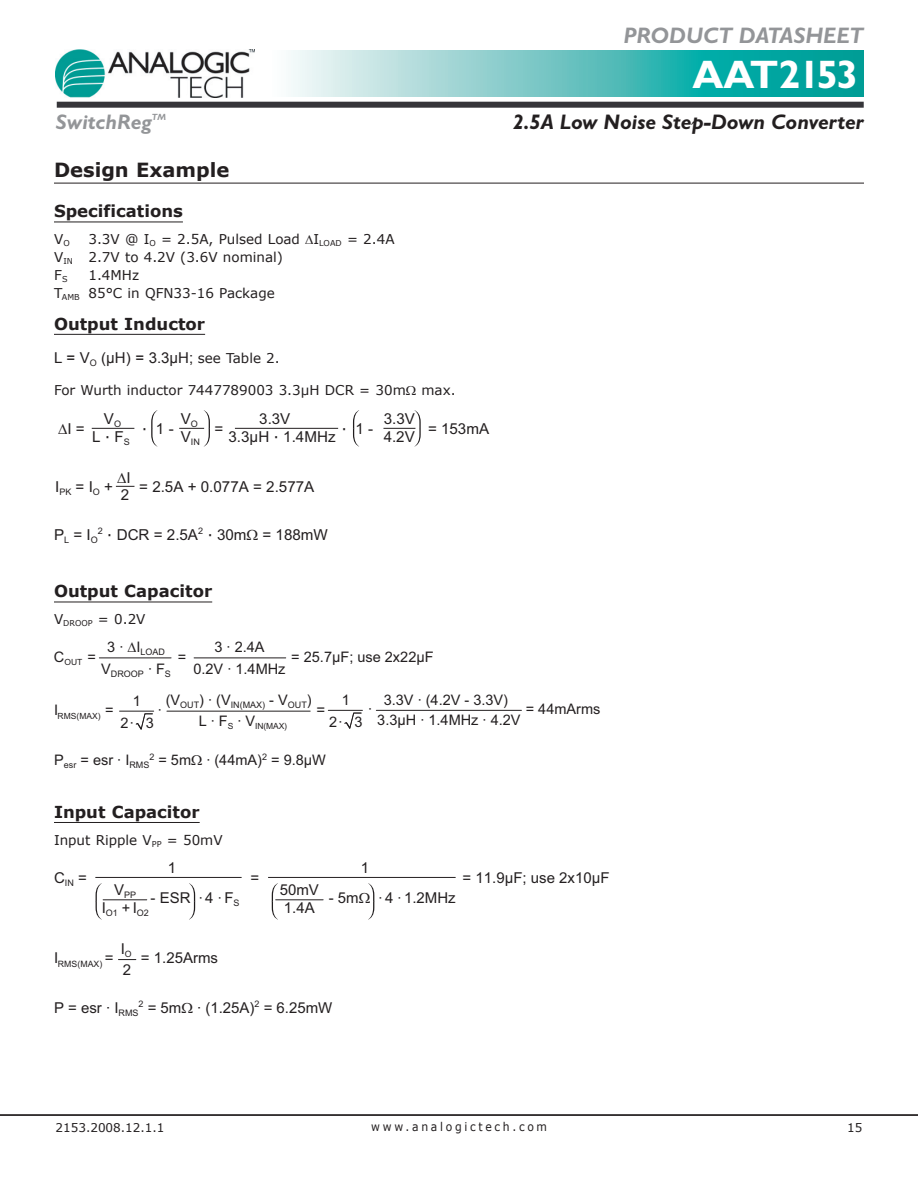
<style>
.page{position:relative;width:918px;height:1188px;background:#fff}
.page>*{position:absolute;margin:0;border:0;box-sizing:border-box;transform-origin:0 0}
.t1{font:700 39.9px "Gill Sans";letter-spacing:-.05em;color:#fff}
.t2{font:italic 700 22.5px "Gill Sans";color:#939598}
.t3{font:italic 700 21.15px "Gill Sans";color:#231f20}
.t4{font:italic 700 21.15px "Gill Sans";color:#939598}
.t5{font:700 19.5px "Verdana";color:#231f20}
.t6{font:700 16.5px "Verdana";color:#231f20}
.t7{font:15.15px "Arial";color:#231f20}
.t8{font:15px/18px "Arial";color:#231f20}
.t9{font:14.55px/22px "Arial";color:#231f20;text-align:center}
.t10{font:13.5px/18px "Verdana";color:#231f20}
.t11{font:12px "Verdana";letter-spacing:.25em;color:#231f20;scale:.9 1}
.t12{font:12px "Verdana";color:#231f20}
.t13{font:12px "Verdana";letter-spacing:.25em;color:#231f20}
.t14{font:9px/18px "Arial";color:#231f20;text-align:center}
.t15{font:italic 700 9px "Gill Sans";color:#939598}
.t16{font:8.7px "Arial";letter-spacing:.005em;color:#231f20}
.t17{font:8.55px "Arial";letter-spacing:.005em;color:#231f20}
.s1{font-family:"Verdana";font-size:13.5px}
.s2{font-size:15.15px}
.s3{font-family:"Verdana"}
.s4{font-size:14.55px}
</style>
<div class="page">
<svg style="left:291px;top:51px;width:573px;height:46px;background:#62c3c0"></svg>
<div style="left:57px;top:102px;width:807px;height:6px;background:#363539"></div>
<hr style="left:0;top:1115px;width:918px;height:1px;background:#231f20">
<hr style="left:54px;top:183px;width:810px;height:1px;background:#231f20">
<hr style="left:54px;top:222px;width:129px;height:1px;background:#231f20">
<hr style="left:54px;top:334px;width:151px;height:1px;background:#231f20">
<hr style="left:54px;top:602px;width:158px;height:1px;background:#231f20">
<hr style="left:54px;top:822px;width:146px;height:1px;background:#231f20">
<hr style="left:92px;top:428px;width:42px;height:1px;background:#231f20">
<hr style="left:235px;top:428px;width:103px;height:1px;background:#231f20">
<hr style="left:384px;top:428px;width:31px;height:1px;background:#231f20">
<svg style="left:116px;top:486px;width:18px;height:1px"></svg>
<svg style="left:353px;top:410px;width:6px;height:37px"></svg>
<svg style="left:414px;top:410px;width:7px;height:37px"></svg>
<svg style="left:151px;top:410px;width:6px;height:37px"></svg>
<svg style="left:180px;top:410px;width:30px;height:37px"></svg>
<svg style="left:136px;top:713px;width:17px;height:17px"></svg>
<hr style="left:120px;top:711px;width:34px;height:1px;background:#231f20">
<hr style="left:167px;top:711px;width:143px;height:1px;background:#231f20">
<svg style="left:345px;top:713px;width:16px;height:16px"></svg>
<hr style="left:376px;top:710px;width:145px;height:1px;background:#231f20">
<hr style="left:328px;top:710px;width:34px;height:1px;background:#231f20">
<hr style="left:99px;top:658px;width:72px;height:1px;background:#231f20">
<hr style="left:194px;top:658px;width:92px;height:1px;background:#231f20">
<hr style="left:95px;top:877px;width:147px;height:1px;background:#231f20">
<hr style="left:103px;top:899px;width:44px;height:1px;background:#231f20">
<hr style="left:268px;top:877px;width:188px;height:1px;background:#231f20">
<hr style="left:276px;top:899px;width:47px;height:1px;background:#231f20">
<svg style="left:96px;top:883px;width:6px;height:37px"></svg>
<svg style="left:189px;top:883px;width:6px;height:37px"></svg>
<svg style="left:272px;top:883px;width:6px;height:37px"></svg>
<svg style="left:118px;top:959px;width:18px;height:1px"></svg>
<svg style="left:368px;top:883px;width:6px;height:37px"></svg>
<h2 class="t2" style="left:623px;top:23px;width:242px">PRODUCT DATASHEET</h2>
<h1 class="t1" style="left:692px;top:50px;width:168px">AAT2153</h1>
<p class="t15" style="left:152px;top:111px;width:16px">TM</p>
<h3 class="t4" style="left:56px;top:109px;width:97px">SwitchReg</h3>
<h3 class="t3" style="left:513px;top:109px;width:352px">2.5A Low Noise Step-Down Converter</h3>
<h3 class="t5" style="left:54px;top:157px;width:177px">Design Example</h3>
<p class="t6" style="left:54px;top:201px;width:130px">Specifications</p>
<p class="t10" style="left:54px;top:230px;width:17px">V<sub>O</sub></p>
<p class="t10" style="left:54px;top:230px;width:342px;text-indent:34px">3.3V @ I<sub>O</sub> = 2.5A, Pulsed Load I<sub>LOAD</sub> = 2.4A<br>V<sub>IN</sub> 2.7V to 4.2V (3.6V nominal)<br>F<sub>S</sub></p>
<p class="t10" style="left:54px;top:266px;width:222px;text-indent:34px">1.4MHz<br>T<sub>AMB</sub> 85°C in QFN33-16 Package</p>
<p class="t6" style="left:54px;top:313px;width:153px">Output Inductor</p>
<p class="t8" style="left:54px;top:349px;width:227px">L = V<sub>O</sub> (µH) = 3.3µH; <span class="s1">see Table 2.</span></p>
<p class="t10" style="left:54px;top:381px;width:403px">For Wurth inductor 7447789003 3.3µH DCR = 30m max.</p>
<p class="t7" style="left:104px;top:409px;width:19px">V<sub>O</sub></p>
<p class="t7" style="left:181px;top:409px;width:19px">V<sub>O</sub></p>
<p class="t8" style="left:259px;top:410px;width:33px">3.3<span class="s2">V</span></p>
<p class="t7" style="left:384px;top:409px;width:33px">3.3V</p>
<p class="t7" style="left:58px;top:419px;width:28px">∆I =</p>
<p class="t7" style="left:142px;top:419px;width:34px"><span class="s3">·</span> 1 -</p>
<p class="t7" style="left:215px;top:419px;width:10px">=</p>
<p class="t7" style="left:341px;top:419px;width:33px"><span class="s3">·</span> 1 -</p>
<p class="t7" style="left:428px;top:419px;width:63px">= 153mA</p>
<p class="t7" style="left:92px;top:427px;width:39px">L <span class="s3">·</span> F<sub>S</sub></p>
<p class="t14" style="left:181px;top:433px;width:21px"><sup>V</sup>IN</p>
<p class="t7" style="left:229px;top:427px;width:109px">3.3µH <span class="s3">·</span> 1.4MHz</p>
<p class="t7" style="left:384px;top:427px;width:33px">4.2V</p>
<p class="t7" style="left:55px;top:477px;width:59px">I<sub>PK</sub> = I<sub>O</sub> +</p>
<p class="t7" style="left:117px;top:468px;width:15px">∆I</p>
<p class="t7" style="left:139px;top:477px;width:177px">= 2.5A + 0.077A = 2.577A</p>
<p class="t7" style="left:121px;top:485px;width:10px">2</p>
<p class="t7" style="left:54px;top:525px;width:275px">P<sub>L</sub> = I<sub>O</sub><sup>2</sup> <span class="s3">·</span> DCR = 2.5A<sup>2</sup> <span class="s3">·</span> 30m = 188mW</p>
<p class="t6" style="left:54px;top:581px;width:160px">Output Capacitor</p>
<p class="t10" style="left:54px;top:610px;width:93px">V<sub>DROOP</sub> = 0.2V</p>
<p class="t14" style="left:107px;top:643px;width:59px"><sup>3</sup> <sup>·</sup> ∆<sup>I</sup>LOAD</p>
<p class="t14" style="left:101px;top:665px;width:71px"><sup>V</sup>DROOP <sup>·</sup> <sup>F</sup>S</p>
<p class="t9" style="left:193px;top:637px;width:94px">3 · 2.4A<br>0.2V · 1.4MHz</p>
<p class="t17" style="left:54px;top:656px;width:43px"><sup>C</sup>OUT <sup>=</sup></p>
<p class="t9" style="left:178px;top:646px;width:10px">=</p>
<p class="t9" style="left:291px;top:646px;width:144px">= 25.7µF; use 2x22µF</p>
<p class="t14" style="left:166px;top:696px;width:147px"><sup>(V</sup>OUT<sup>)</sup> <sup>·</sup> <sup>(V</sup>IN(MAX) <sup>-</sup> <sup>V</sup>OUT<sup>)</sup></p>
<p class="t9" style="left:329px;top:690px;width:193px;line-height:20.4px;text-align:left;text-indent:54px">3.3V · (4.2V - 3.3V)<br>2 3 3.3µH · 1.4MHz · 4.2V</p>
<p class="t9" style="left:121px;top:690px;width:35px">1<br>2 3</p>
<p class="t9" style="left:342px;top:689px;width:10px">1</p>
<p class="t9" style="left:368px;top:698px;width:6px">·</p>
<p class="t9" style="left:526px;top:698px;width:76px">= 44mArms</p>
<p class="t9" style="left:54px;top:699px;width:6px">I</p>
<p class="t8" style="left:317px;top:701px;width:10px">=</p>
<p class="t9" style="left:105px;top:699px;width:10px">=</p>
<p class="t9" style="left:158px;top:699px;width:6px">·</p>
<p class="t9" style="left:130px;top:712px;width:6px">·</p>
<p class="t17" style="left:58px;top:710px;width:45px">RMS(MAX)</p>
<p class="t17" style="left:199px;top:721px;width:90px"><sup>L</sup> <sup>·</sup> <sup>F</sup>S <sup>·</sup> <sup>V</sup>IN(MAX)</p>
<p class="t9" style="left:339px;top:711px;width:6px">·</p>
<p class="t9" style="left:54px;top:749px;width:273px">P<sub>esr</sub> = esr · I<sub>RMS</sub><sup>2</sup> = 5m · (44mA)<sup>2</sup> = 9.8µW</p>
<p class="t6" style="left:54px;top:801px;width:147px">Input Capacitor</p>
<p class="t10" style="left:54px;top:830px;width:170px">Input Ripple V<sub>PP</sub> = 50mV</p>
<p class="t8" style="left:54px;top:869px;width:34px">C<sub>IN</sub> =</p>
<p class="t8" style="left:251px;top:869px;width:10px">=</p>
<p class="t8" style="left:463px;top:869px;width:148px">= 11.9µF; use 2x10µF</p>
<p class="t8" style="left:361px;top:859px;width:10px">1</p>
<p class="t8" style="left:168px;top:859px;width:10px">1</p>
<p class="t8" style="left:151px;top:889px;width:90px">- ESR <span class="s4">·</span> 4 <span class="s4">·</span> F<sub>S</sub></p>
<p class="t8" style="left:280px;top:881px;width:41px">50mV<br>1.4A</p>
<p class="t14" style="left:102px;top:886px;width:48px"><sup>V</sup>PP<br><sup>I</sup>O1 <sup>+</sup> <sup>I</sup>O2</p>
<p class="t8" style="left:329px;top:889px;width:31px">- 5m</p>
<p class="t8" style="left:379px;top:889px;width:79px"><span class="s4">·</span> 4 <span class="s4">·</span> 1.2MHz</p>
<p class="t8" style="left:121px;top:940px;width:12px">I<sub>O</sub></p>
<p class="t8" style="left:105px;top:949px;width:10px">=</p>
<p class="t8" style="left:141px;top:949px;width:79px">= 1.25Arms</p>
<p class="t8" style="left:54px;top:949px;width:6px">I</p>
<p class="t8" style="left:54px;top:998px;width:280px">P = esr · I<sub>RMS</sub><sup>2</sup> = 5m · (1.25A)<sup>2</sup> = 6.25mW</p>
<p class="t16" style="left:58px;top:958px;width:46px">RMS(MAX)</p>
<p class="t8" style="left:123px;top:961px;width:10px">2</p>
<p class="t12" style="left:56px;top:1120px;width:111px">2153.2008.12.1.1</p>
<p class="t11" style="left:371px;top:1119px;width:197px">www.analogictech.com</p>
<p class="t13" style="left:847px;top:1120px;width:17px">15</p>
<p class="t13" style="left:121px;top:1120px;width:41px">12.1.1</p>
</div>
